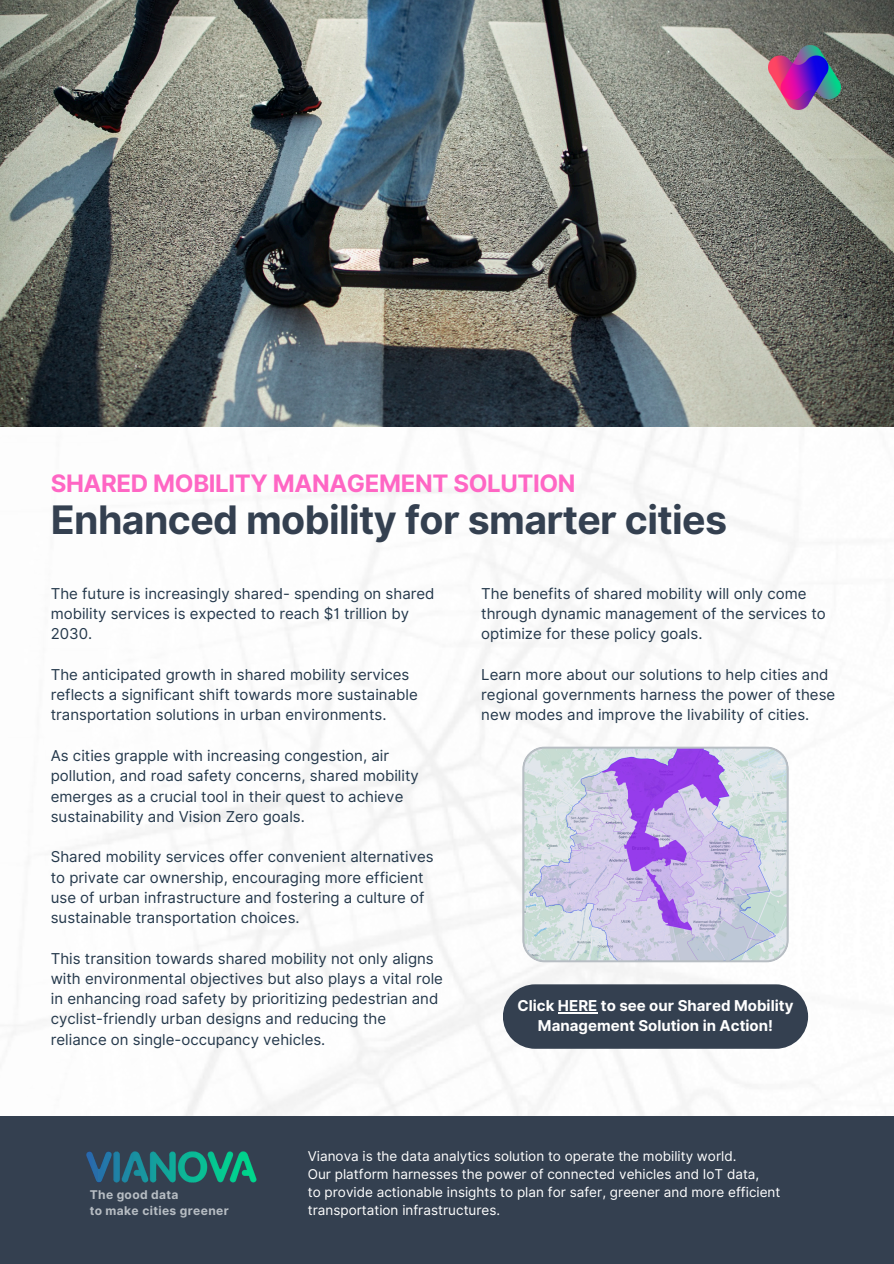
<style>
.page{position:relative;width:894px;height:1264px;background:#fff}
.page>*{position:absolute;margin:0;border:0;box-sizing:border-box;transform-origin:0 0}
.t1{font:700 39.3px "Inter";letter-spacing:-.015em;color:#344050}
.t2{font:700 24px "Inter";letter-spacing:-.015em;color:#ff66c4}
.t3{font:15px/20.2px "Inter";color:#24384b}
.t4{font:700 15px/20.2px "Inter";color:#fff;text-align:center}
.t5{font:13.5px/18px "Inter";color:#fff}
.t6{font:700 12px "Inter";letter-spacing:.03em;color:#b7bdc3}
</style>
<div class="page">
<img style="left:0;top:426px;width:893px;height:690px">
<div style="left:0;top:1116px;width:893px;height:147px;background:#344050"></div>
<img style="left:86px;top:1151px;width:171px;height:32px">
<img style="left:0;top:0;width:893px;height:426px">
<img style="left:767px;top:46px;width:72px;height:64px">
<div style="left:502px;top:984px;width:305px;height:64px;background:#344050"></div>
<svg style="left:522px;top:746px;width:266px;height:216px;background:#c7bee2"></svg>
<hr style="left:558px;top:1012px;width:39px;height:1px;background:#fff">
<h2 class="t2" style="left:51px;top:468px;width:526px">SHARED MOBILITY MANAGEMENT SOLUTION</h2>
<h1 class="t1" style="left:51px;top:496px;width:677px">Enhanced mobility for smarter cities</h1>
<h3 class="t3" style="left:51px;top:583px;width:385px">The future is increasingly shared- spending on shared mobility services is expected to reach $1 trillion by<br>2030.</h3>
<h3 class="t3" style="left:51px;top:664px;width:368px">The anticipated growth in shared mobility services reflects a significant shift towards more sustainable transportation solutions in urban environments.</h3>
<h3 class="t3" style="left:51px;top:745px;width:369px">As cities grapple with increasing congestion, air pollution, and road safety concerns, shared mobility emerges as a crucial tool in their quest to achieve sustainability and Vision Zero goals.</h3>
<h3 class="t3" style="left:51px;top:846px;width:384px">Shared mobility services offer convenient alternatives to private car ownership, encouraging more efficient use of urban infrastructure and fostering a culture of sustainable transportation choices.</h3>
<h3 class="t3" style="left:51px;top:948px;width:393px">This transition towards shared mobility not only aligns with environmental objectives but also plays a vital role in enhancing road safety by prioritizing pedestrian and cyclist-friendly urban designs and reducing the reliance on single-occupancy vehicles.</h3>
<p class="t3" style="left:481px;top:583px;width:346px">The benefits of shared mobility will only come through dynamic management of the services to optimize for these policy goals.</p>
<p class="t3" style="left:481px;top:664px;width:355px">Learn more about our solutions to help cities and regional governments harness the power of these new modes and improve the livability of cities.</p>
<h3 class="t4" style="left:517px;top:995px;width:277px">Click HERE to see our Shared Mobility<br>Management Solution in Action!</h3>
<h2 class="t6" style="left:90px;top:1187px;width:90px">The good data</h2>
<p class="t6" style="left:90px;top:1203px;width:140px">to make cities greener</p>
<p class="t5" style="left:308px;top:1146px;width:474px">Vianova is the data analytics solution to operate the mobility world.<br>Our platform harnesses the power of connected vehicles and IoT data,<br>to provide actionable insights to plan for safer, greener and more efficient transportation infrastructures.</p>
</div>
